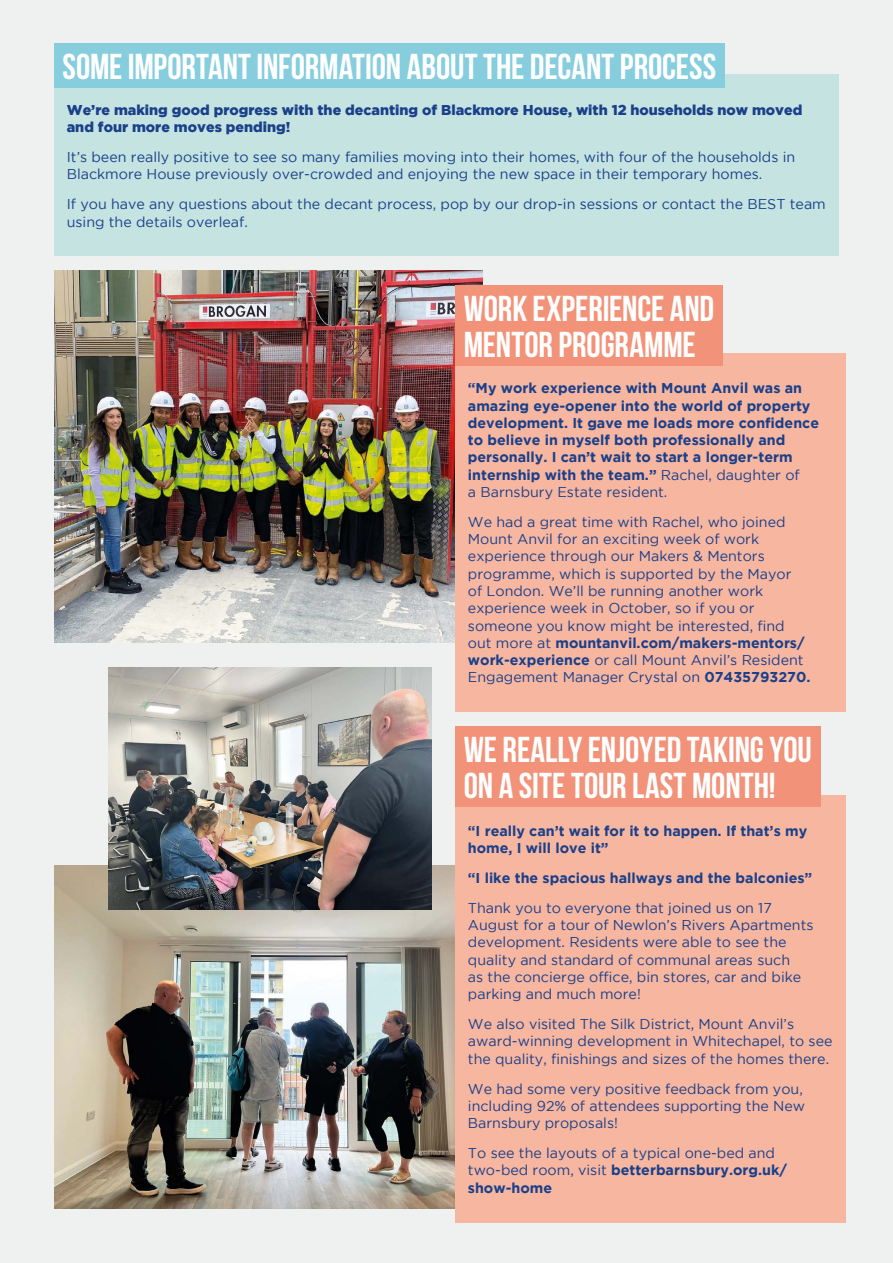
<style>
.page{position:relative;width:893px;height:1263px;background:#eef1f0}
.page>*{position:absolute;margin:0;border:0;box-sizing:border-box;transform-origin:0 0}
.t1{font:700 36px/36px "Bebas Neue";letter-spacing:-.005em;color:#fff}
.t2{font:14.25px/17.2px "Gotham";color:#1a4089}
.t3{font:700 14.25px/17.2px "Gotham";color:#1a4089}
.t4{font:900 14.25px/17.2px "Gotham";color:#1a4089}
.s1{font-weight:400}
.s2{font-weight:700}
</style>
<div class="page">
<img style="left:54px;top:865px;width:401px;height:344px">
<img style="left:108px;top:668px;width:324px;height:242px">
<img style="left:54px;top:271px;width:429px;height:371px">
<div style="left:54px;top:75px;width:785px;height:181px;background:#c4e3e1"></div>
<div style="left:455px;top:353px;width:391px;height:359px;background:#f7b6a0"></div>
<div style="left:455px;top:795px;width:391px;height:427px;background:#f7b6a0"></div>
<div style="left:54px;top:43px;width:671px;height:44px;background:#86cedd"></div>
<div style="left:455px;top:286px;width:268px;height:80px;background:#f29278"></div>
<div style="left:455px;top:726px;width:365px;height:80px;background:#f29278"></div>
<h1 class="t1" style="left:63px;top:48px;width:655px">SOME IMPORTANT INFORMATION ABOUT THE DECANT PROCESS</h1>
<p class="t4" style="left:67px;top:101px;width:737px">We’re making good progress with the decanting of Blackmore House, with 12 households now moved and four more moves pending!</p>
<p class="t2" style="left:67px;top:148px;width:730px">It’s been really positive to see so many families moving into their homes, with four of the households in<br>Blackmore House previously over-crowded and enjoying the new space in their temporary homes.</p>
<p class="t2" style="left:67px;top:195px;width:761px">If you have any questions about the decant process, pop by our drop-in sessions or contact the BEST team using the details overleaf.</p>
<h1 class="t1" style="left:464px;top:290px;width:252px">WORK EXPERIENCE AND<br>MENTOR PROGRAMME</h1>
<p class="t3" style="left:468px;top:379px;width:353px">“My work experience with Mount Anvil was an amazing eye-opener into the world of property development. It gave me loads more confidence to believe in myself both professionally and personally. I can’t wait to start a longer-term internship with the team.” <span class="s1">Rachel, daughter of<br>a Barnsbury Estate resident.</span></p>
<p class="t2" style="left:468px;top:513px;width:344px">We had a great time with Rachel, who joined Mount Anvil for an exciting week of work experience through our Makers &amp; Mentors programme, which is supported by the Mayor<br>of London. We’ll be running another work experience week in October, so if you or someone you know might be interested, find out more at <span class="s2">mountanvil.com/makers-mentors/ work-experience</span> or call Mount Anvil’s Resident Engagement Manager Crystal on <span class="s2">07435793270.</span></p>
<h1 class="t1" style="left:464px;top:731px;width:350px">WE REALLY ENJOYED TAKING YOU<br>ON A SITE TOUR LAST MONTH!</h1>
<p class="t3" style="left:468px;top:821px;width:341px">“I really can’t wait for it to happen. If that’s my home, I will love it”</p>
<p class="t3" style="left:468px;top:869px;width:346px">“I like the spacious hallways and the balconies”</p>
<p class="t2" style="left:468px;top:899px;width:347px">Thank you to everyone that joined us on 17<br>August for a tour of Newlon’s Rivers Apartments development. Residents were able to see the quality and standard of communal areas such<br>as the concierge office, bin stores, car and bike parking and much more!</p>
<p class="t2" style="left:468px;top:1015px;width:366px">We also visited The Silk District, Mount Anvil’s award-winning development in Whitechapel, to see the quality, finishings and sizes of the homes there.</p>
<p class="t2" style="left:468px;top:1080px;width:339px">We had some very positive feedback from you, including 92% of attendees supporting the New<br>Barnsbury proposals!</p>
<p class="t2" style="left:468px;top:1144px;width:321px">To see the layouts of a typical one-bed and two-bed room, visit <span class="s2">betterbarnsbury.org.uk/ show-home</span></p>
</div>
